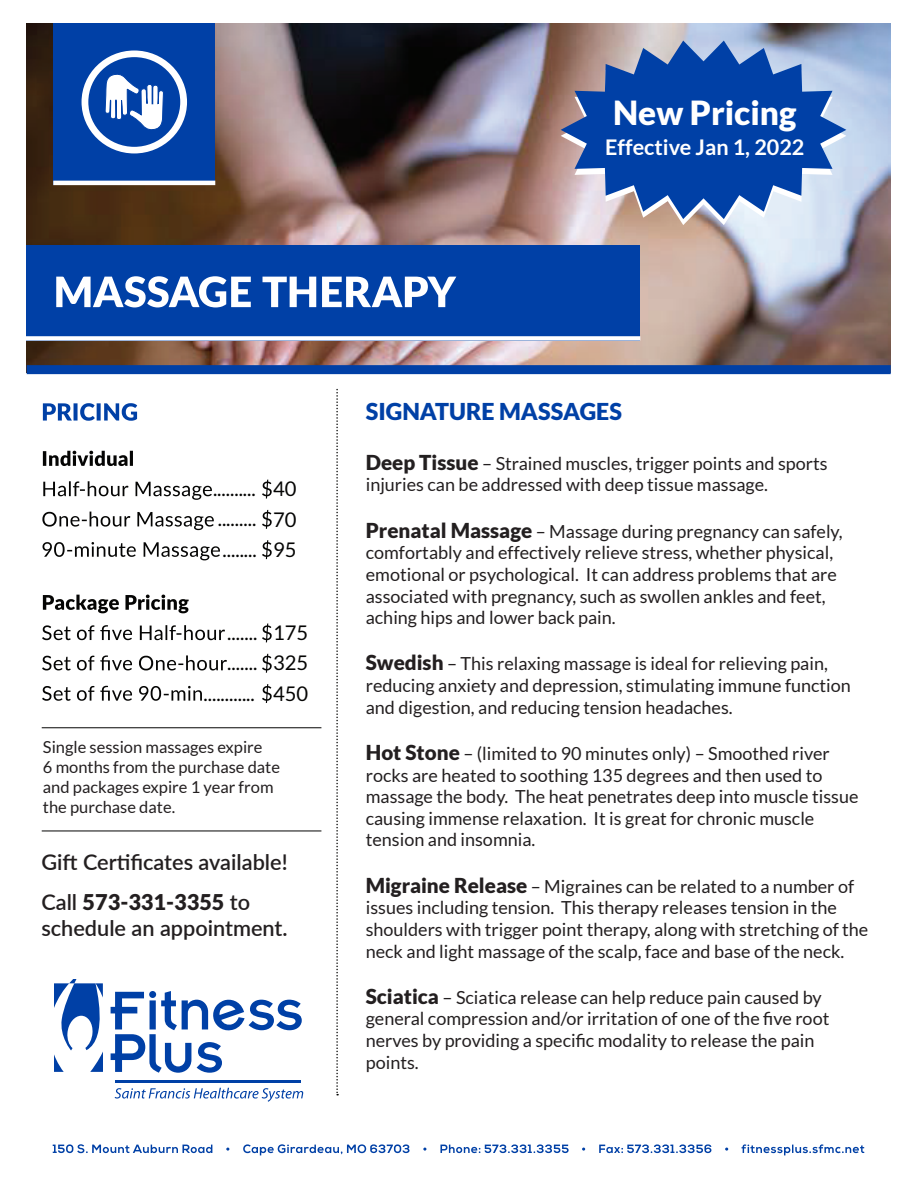
<style>
.page{position:relative;width:918px;height:1188px;background:#fff}
.page>*{position:absolute;margin:0;border:0;box-sizing:border-box;transform-origin:0 0}
.t1{font:900 33.3px "Lato";color:#fff}
.t2{font:900 23.25px "Lato";color:#0040a6}
.t3{font:600 21.75px/40px "Lato";color:#231f20}
.t4{font:700 21.6px "Lato";color:#fff}
.t5{font:20.25px/30.3px "Lato";color:#050504;text-align:justify}
.t6{font:18px/21.6px "Lato";color:#231f20}
.t7{font:16.5px/19.8px "Lato";color:#231f20}
.s1{font-weight:900}
.s2{font-weight:900;font-size:20.55px}
</style>
<div class="page">
<img style="left:27px;top:23px;width:864px;height:342px">
<div style="left:53px;top:23px;width:162px;height:162px;background:#0040a6"></div>
<hr style="left:53px;top:181px;width:162px;height:4px;background:#fff">
<svg style="left:336px;top:390px;width:2px;height:705px"></svg>
<svg style="left:43px;top:403px;width:94px;height:18px"></svg>
<svg style="left:43px;top:451px;width:90px;height:15px"></svg>
<svg style="left:43px;top:481px;width:169px;height:19px"></svg>
<svg style="left:262px;top:480px;width:10px;height:19px"></svg>
<svg style="left:42px;top:512px;width:172px;height:18px"></svg>
<svg style="left:262px;top:510px;width:10px;height:19px"></svg>
<svg style="left:43px;top:542px;width:177px;height:18px"></svg>
<svg style="left:262px;top:540px;width:10px;height:19px"></svg>
<svg style="left:43px;top:595px;width:146px;height:18px"></svg>
<svg style="left:42px;top:625px;width:183px;height:15px"></svg>
<svg style="left:262px;top:623px;width:10px;height:19px"></svg>
<svg style="left:42px;top:655px;width:185px;height:15px"></svg>
<svg style="left:262px;top:654px;width:10px;height:19px"></svg>
<svg style="left:42px;top:686px;width:160px;height:15px"></svg>
<svg style="left:262px;top:684px;width:10px;height:19px"></svg>
<hr style="left:42px;top:728px;width:279px;height:1px;background:#050504">
<hr style="left:42px;top:831px;width:279px;height:1px;background:#050504">
<div style="left:27px;top:365px;width:864px;height:9px;background:#0040a6"></div>
<svg style="left:82px;top:51px;width:105px;height:102px"></svg>
<div style="left:26px;top:246px;width:614px;height:95px;background:#0040a6"></div>
<svg style="left:56px;top:276px;width:400px;height:31px"></svg>
<div style="left:21px;top:336px;width:619px;height:5px;background:#fff"></div>
<svg style="left:54px;top:979px;width:248px;height:94px"></svg>
<hr style="left:115px;top:1081px;width:186px;height:2px;background:#0040a6">
<svg style="left:115px;top:1088px;width:188px;height:14px"></svg>
<svg style="left:53px;top:1144px;width:159px;height:10px"></svg>
<svg style="left:243px;top:1144px;width:167px;height:11px"></svg>
<svg style="left:440px;top:1144px;width:129px;height:9px"></svg>
<svg style="left:599px;top:1144px;width:112px;height:9px"></svg>
<svg style="left:742px;top:1144px;width:122px;height:11px"></svg>
<svg style="left:561px;top:219px;width:285px;height:6px;background:#d3cacb"></svg>
<svg style="left:561px;top:41px;width:285px;height:178px;background:#4970b3"></svg>
<h1 class="t1" style="left:613px;top:93px;width:185px">New Pricing</h1>
<p class="t4" style="left:605px;top:134px;width:201px">Effective Jan 1, 2022</p>
<p class="t5" style="left:213px;top:474px;width:45px">.......... ......... ........</p>
<p class="t5" style="left:273px;top:474px;width:25px">40</p>
<p class="t5" style="left:273px;top:504px;width:25px">70</p>
<p class="t5" style="left:273px;top:534px;width:25px">95</p>
<p class="t5" style="left:227px;top:617px;width:31px">....... .......</p>
<p class="t5" style="left:203px;top:678px;width:53px">............</p>
<p class="t5" style="left:273px;top:617px;width:37px">175</p>
<p class="t5" style="left:273px;top:648px;width:37px">325</p>
<p class="t5" style="left:273px;top:678px;width:37px">450</p>
<p class="t7" style="left:43px;top:737px;width:239px">Single session massages expire<br>6 months from the purchase date and packages expire 1 year from the purchase date.</p>
<p class="t3" style="left:41px;top:841px;width:248px">Gift Certificates available!<br>Call <span class="s1">573-331-3355</span> to</p>
<p class="t3" style="left:41px;top:907px;width:248px">schedule an appointment.</p>
<p class="t2" style="left:366px;top:398px;width:258px">SIGNATURE MASSAGES</p>
<p class="t6" style="left:366px;top:452px;width:463px"><span class="s2">Deep Tissue</span> – Strained muscles, trigger points and sports injuries can be addressed with deep tissue massage.</p>
<p class="t6" style="left:366px;top:520px;width:478px"><span class="s2">Prenatal Massage</span> – Massage during pregnancy can safely, comfortably and effectively relieve stress, whether physical, emotional or psychological. It can address problems that are associated with pregnancy, such as swollen ankles and feet, aching hips and lower back pain.</p>
<p class="t6" style="left:366px;top:653px;width:487px"><span class="s2">Swedish</span> – This relaxing massage is ideal for relieving pain, reducing anxiety and depression, stimulating immune function and digestion, and reducing tension headaches.</p>
<p class="t6" style="left:366px;top:743px;width:494px"><span class="s2">Hot Stone</span> – (limited to 90 minutes only) – Smoothed river rocks are heated to soothing 135 degrees and then used to massage the body. The heat penetrates deep into muscle tissue causing immense relaxation. It is great for chronic muscle tension and insomnia.</p>
<p class="t6" style="left:366px;top:875px;width:504px"><span class="s2">Migraine Release</span> – Migraines can be related to a number of issues including tension. This therapy releases tension in the shoulders with trigger point therapy, along with stretching of the neck and light massage of the scalp, face and base of the neck.</p>
<p class="t6" style="left:366px;top:986px;width:465px"><span class="s2">Sciatica</span> – Sciatica release can help reduce pain caused by general compression and/or irritation of one of the five root nerves by providing a specific modality to release the pain points.</p>
</div>
